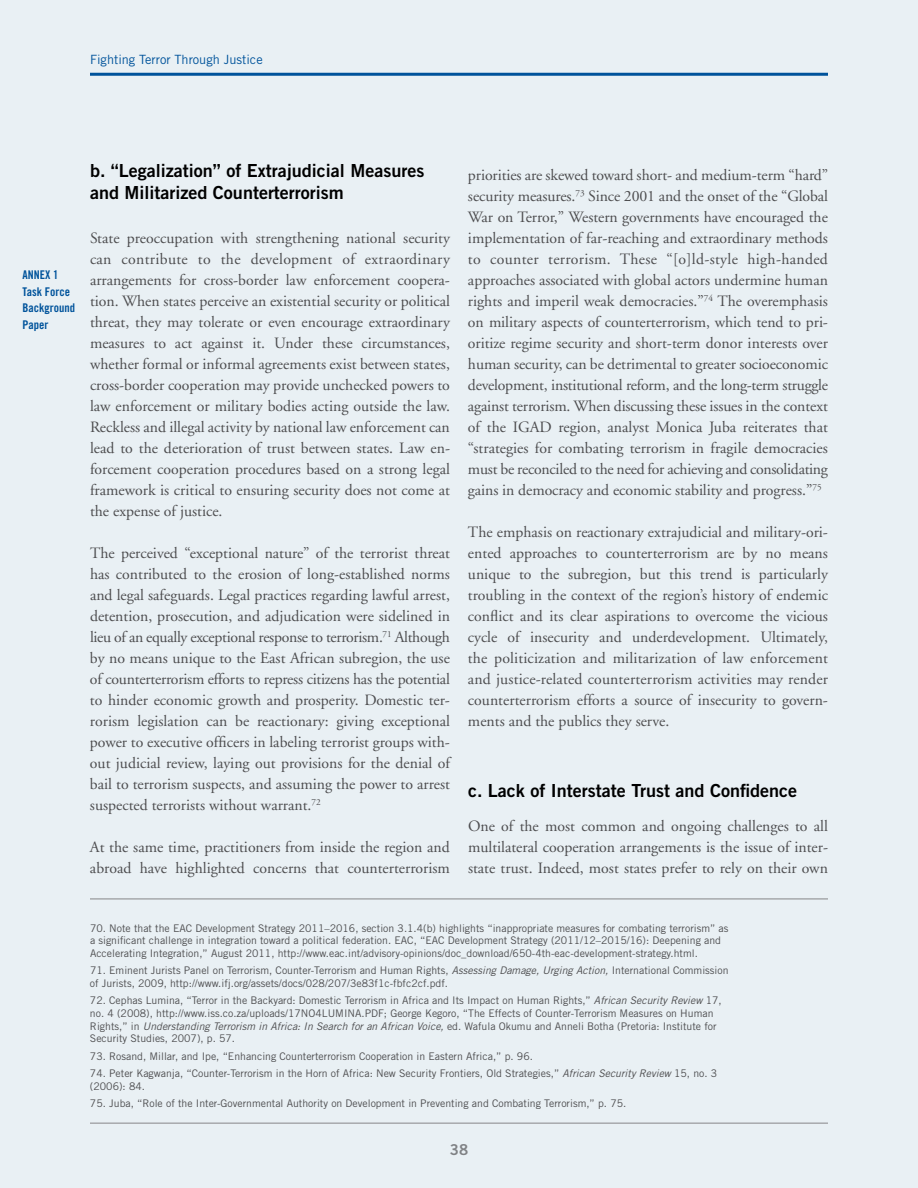
<style>
.page{position:relative;width:918px;height:1188px;background:#e9f0f4}
.page>*{position:absolute;margin:0;border:0;box-sizing:border-box;transform-origin:0 0}
.t1{font:18px/22.5px "Trade Gothic Bold Two";color:#000}
.t2{font:15.75px/21px "Adobe Garamond";color:#4d4d4f;text-align:justify}
.t3{font:15px "Trade Gothic Bold Two";color:#808285}
.t4{font:12.75px "Trade Gothic";color:#00539b}
.t5{font:12px/16.5px "Trade Gothic Bold Cond Twenty";color:#00539b}
.t6{font:10.5px/12.8px "Trade Gothic";color:#4d4d4f}
.s1{font-style:italic}
</style>
<div class="page">
<hr style="left:90px;top:1122px;width:738px;height:2px;background:#a7a9ac">
<hr style="left:90px;top:73px;width:738px;height:3px;background:#00539b">
<hr style="left:90px;top:898px;width:738px;height:2px;background:#a7a9ac">
<p class="t4" style="left:90px;top:52px;width:174px">Fighting Terror Through Justice</p>
<p class="t5" style="left:22px;top:267px;width:54px">ANNEX 1<br>Task Force<br>Background<br>Paper</p>
<p class="t1" style="left:90px;top:159px;width:336px">b. “Legalization” of Extrajudicial Measures and M ilitarized Counterterrorism</p>
<p class="t2" style="left:90px;top:228px;width:362px">State preoccupation with strengthening national security can contribute to the development of extraordinary arrangements for cross-border law enforcement coopera&shy;tion. When states perceive an existential security or political threat, they may tolerate or even encourage extraordinary measures to act against it. Under these circumstances, whether formal or informal agreements exist between states, cross-border cooperation may provide unchecked powers to law enforcement or military bodies acting outside the law.<br>Reckless and illegal activity by national law enforcement can lead to the deterioration of trust between states. Law en&shy;forcement cooperation procedures based on a strong legal framework is critical to ensuring security does not come at the expense of justice.</p>
<p class="t2" style="left:90px;top:543px;width:362px">The perceived “exceptional nature” of the terrorist threat has contributed to the erosion of long-established norms and legal safeguards. Legal practices regarding lawful arrest, detention, prosecution, and adjudication were sidelined in lieu of an equally exceptional response to terrorism.<sup>71</sup> Although by no means unique to the East African subregion, the use of counterterrorism efforts to repress citizens has the potential to hinder economic growth and prosperity. Domestic ter&shy;rorism legislation can be reactionary: giving exceptional power to executive officers in labeling terrorist groups with&shy;out judicial review, laying out provisions for the denial of bail to terrorism suspects, and assuming the power to arrest suspected terrorists without warrant.<sup>72</sup></p>
<p class="t2" style="left:90px;top:837px;width:361px">At the same time, practitioners from inside the region and abroad have highlighted concerns that counterterrorism</p>
<p class="t2" style="left:468px;top:165px;width:362px">priorities are skewed toward short- and medium-term “hard” security measures.<sup>73</sup> Since 2001 and the onset of the “Global War on Terror,” Western governments have encouraged the implementation of far-reaching and extraordinary methods to counter terrorism. These “[o]ld-style high-handed approaches associated with global actors undermine human rights and imperil weak democracies.”<sup>74</sup> The overemphasis on military aspects of counterterrorism, which tend to pri&shy;oritize regime security and short-term donor interests over human security, can be detrimental to greater socioeconomic development, institutional reform, and the long-term struggle against terrorism. When discussing these issues in the context of the IGAD region, analyst Monica Juba reiterates that “strategies for combating terrorism in fragile democracies must be reconciled to the need for achieving and consolidating gains in democracy and economic stability and progress.”<sup>75</sup></p>
<p class="t2" style="left:468px;top:522px;width:362px">The emphasis on reactionary extrajudicial and military-ori&shy;ented approaches to counterterrorism are by no means unique to the subregion, but this trend is particularly troubling in the context of the region’s history of endemic conflict and its clear aspirations to overcome the vicious cycle of insecurity and underdevelopment. Ultimately, the politicization and militarization of law enforcement and justice-related counterterrorism activities may render counterterrorism efforts a source of insecurity to govern&shy;ments and the publics they serve.</p>
<p class="t1" style="left:468px;top:779px;width:331px">c. Lack of Interstate Trust and Confidence</p>
<p class="t2" style="left:468px;top:816px;width:362px">One of the most common and ongoing challenges to all multilateral cooperation arrangements is the issue of inter&shy;state trust. Indeed, most states prefer to rely on their own</p>
<p class="t6" style="left:90px;top:921px;width:640px">70. Note that the EAC Development Strategy 2011–2016, section 3.1.4(b) highlights “inappropriate measures for combating terrorism” as a significant challenge in integration toward a political federation. EAC, “EAC Development Strategy (2011/12–2015/16): Deepening and<br>Accelerating I ntegration,” August 2011, http://www.eac.int/advisory-opinions/doc_download/650-4th-eac-development-strategy.html.</p>
<p class="t6" style="left:90px;top:964px;width:640px">71. Eminent Jurists Panel on Terrorism, Counter-Terrorism and H uman R ights, <span class="s1">Assessing Damage, Urging Action,</span> I nternational Commission of Jurists, 2009, http://www.ifj.org/assets/docs/028/207/3e83f1c-fbfc2cf.pdf.</p>
<p class="t6" style="left:90px;top:994px;width:633px">72. Cephas Lumina, “Terror in the Backyard: Domestic Terrorism in Africa and I ts I mpact on H uman R ights,” <span class="s1">African Security Review</span> 17, no. 4 (2008), http://www.iss.co.za/uploads/17NO4LUMINA</p>
<p class="t6" style="left:90px;top:1007px;width:628px;text-indent:271px">.PDF; George Kegoro, “The Effects of Counter-Terrorism M easures on H uman<br>R ights,” in <span class="s1">Understanding Terrorism in Africa: In Search for an African Voice,</span> ed. Wafula Okumu and Anneli B otha (Pretoria: I nstitute for<br>Security Studies, 2007), p. 57.</p>
<p class="t6" style="left:90px;top:1049px;width:444px">73. Rosand, M illar, and I pe, “Enhancing Counterterrorism Cooperation in Eastern Africa,” p. 96.</p>
<p class="t6" style="left:90px;top:1067px;width:629px">74. Peter Kagwanja, “Counter-Terrorism in the H orn of Africa: N ew Security Frontiers, Old Strategies,” <span class="s1">African Security Review</span> 15, no. 3 (2006): 84.</p>
<p class="t6" style="left:90px;top:1097px;width:538px">75. Juba, “Role of the I nter-Governmental Authority on Development in Preventing and Combating Terrorism,” p. 75.</p>
<p class="t3" style="left:450px;top:1140px;width:20px">38</p>
</div>
